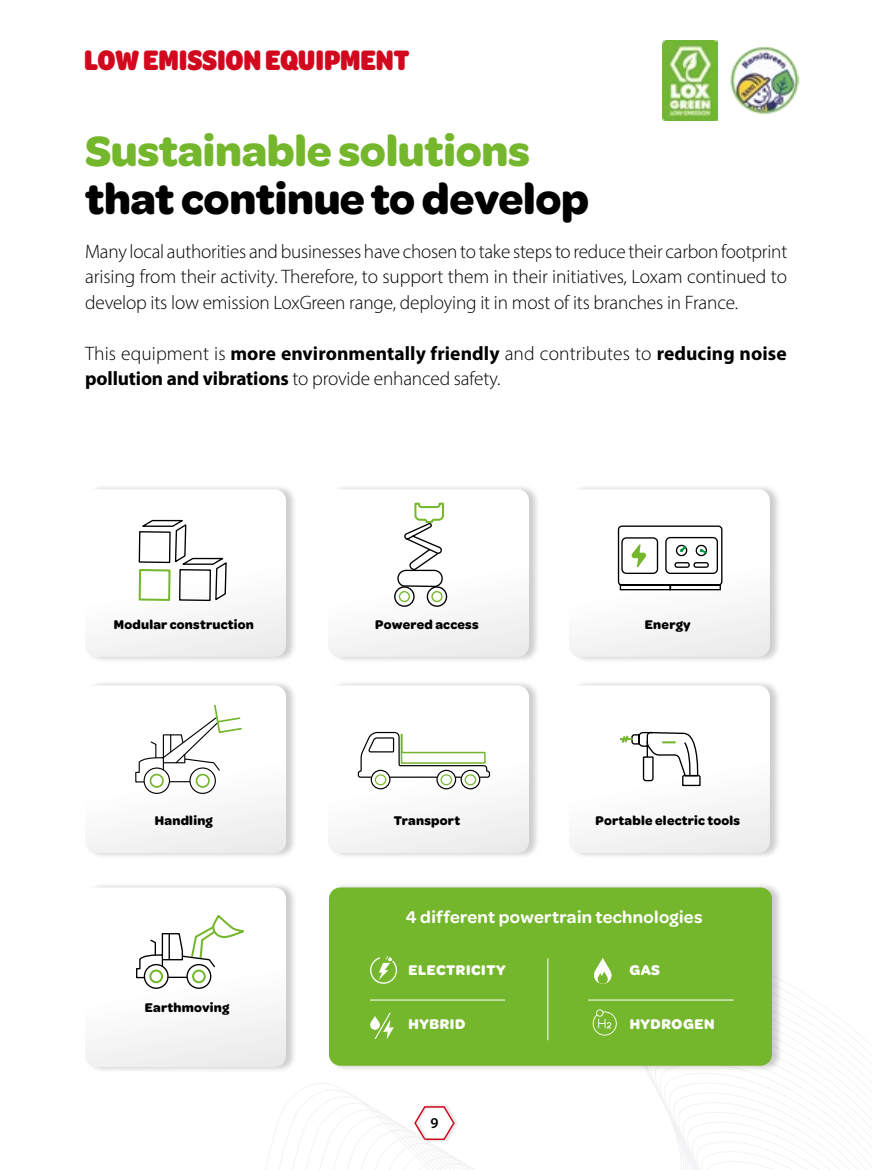
<style>
.page{position:relative;width:872px;height:1170px;background:#fff}
.page>*{position:absolute;margin:0;border:0;box-sizing:border-box;transform-origin:0 0}
.t1{font:700 45px "Omnes";letter-spacing:-.005em;color:#000}
.t2{font:700 45px "Omnes";letter-spacing:-.005em;color:#75b72c}
.t3{font:900 30px "Omnes Cond";letter-spacing:-.005em;color:#d2091e}
.t4{font:300 19.5px/25.5px "Myriad Pro";letter-spacing:-.01em;color:#000;text-align:justify}
.t5{font:700 19.5px/25.5px "Myriad Pro";letter-spacing:.005em;color:#000}
.t6{font:600 18px "Omnes";letter-spacing:.02em;color:#fff}
.t7{font:700 15px "Omnes";letter-spacing:.04em;color:#fff}
.t8{font:600 15px "Myriad Pro";color:#000}
.t9{font:700 13.5px "Omnes";letter-spacing:.02em;color:#000}
.s1{font-weight:300}
</style>
<div class="page">
<svg style="left:266px;top:906px;width:606px;height:263px"></svg>
<div style="left:85px;top:484px;width:212px;height:179px;background:#000;opacity:.2"></div>
<div style="left:328px;top:484px;width:212px;height:179px;background:#000;opacity:.2"></div>
<svg style="left:85px;top:489px;width:201px;height:167px"></svg>
<svg style="left:328px;top:489px;width:201px;height:167px"></svg>
<div style="left:394px;top:586px;width:20px;height:20px;border:1px solid #000;border-radius:50%"></div>
<div style="left:399px;top:591px;width:11px;height:11px;border:1px solid #75b72c;border-radius:50%"></div>
<div style="left:427px;top:586px;width:20px;height:20px;border:1px solid #000;border-radius:50%"></div>
<div style="left:431px;top:591px;width:11px;height:11px;border:1px solid #75b72c;border-radius:50%"></div>
<div style="left:85px;top:681px;width:212px;height:178px;background:#000;opacity:.2"></div>
<div style="left:328px;top:681px;width:212px;height:178px;background:#000;opacity:.2"></div>
<div style="left:85px;top:882px;width:212px;height:191px;background:#000;opacity:.2"></div>
<svg style="left:357px;top:853px;width:133px;height:316px"></svg>
<svg style="left:328px;top:685px;width:201px;height:168px"></svg>
<svg style="left:85px;top:685px;width:201px;height:168px"></svg>
<div style="left:569px;top:484px;width:211px;height:179px;background:#000;opacity:.2"></div>
<svg style="left:569px;top:489px;width:201px;height:167px"></svg>
<div style="left:569px;top:681px;width:211px;height:178px;background:#000;opacity:.2"></div>
<svg style="left:569px;top:685px;width:201px;height:168px"></svg>
<svg style="left:85px;top:887px;width:201px;height:179px"></svg>
<img style="left:662px;top:40px;width:55px;height:81px">
<img style="left:729px;top:47px;width:70px;height:68px">
<div style="left:329px;top:882px;width:453px;height:189px;background:#000;opacity:.2"></div>
<div style="left:329px;top:887px;width:443px;height:178px;background:#75b72c;border-radius:11px"></div>
<svg style="left:370px;top:956px;width:27px;height:27px"></svg>
<svg style="left:370px;top:1012px;width:24px;height:26px"></svg>
<hr style="left:370px;top:999px;width:135px;height:1px;background:#fff">
<hr style="left:547px;top:958px;width:1px;height:82px;background:#fff">
<hr style="left:588px;top:999px;width:145px;height:1px;background:#fff">
<svg style="left:594px;top:958px;width:17px;height:25px"></svg>
<svg style="left:592px;top:1009px;width:25px;height:26px"></svg>
<div style="left:139px;top:569px;width:31px;height:32px;border:2px solid #75b72c"></div>
<h2 class="t3" style="left:84px;top:39px;width:326px">LOW EMISSION EQUIPMENT</h2>
<h1 class="t2" style="left:85px;top:119px;width:446px">Sustainable solutions</h1>
<h1 class="t1" style="left:85px;top:167px;width:505px">that continue to develop</h1>
<p class="t4" style="left:85px;top:238px;width:703px">Many local authorities and businesses have chosen to take steps to reduce their carbon footprint arising from their activity. Therefore, to support them in their initiatives, Loxam continued to develop its low emission LoxGreen range, deploying it in most of its branches in France.</p>
<p class="t5" style="left:85px;top:340px;width:703px"><span class="s1">This equipment is</span> more environmentally friendly <span class="s1">and contributes to</span> reducing noise pollution and vibrations <span class="s1">to provide enhanced safety.</span></p>
<p class="t9" style="left:114px;top:614px;width:142px">Modular construction</p>
<p class="t9" style="left:375px;top:614px;width:105px">Powered access</p>
<p class="t9" style="left:155px;top:810px;width:59px">Handling</p>
<p class="t9" style="left:394px;top:810px;width:68px">Transport</p>
<p class="t9" style="left:645px;top:614px;width:47px">Energy</p>
<p class="t9" style="left:595px;top:810px;width:146px">Portable electric tools</p>
<p class="t9" style="left:145px;top:997px;width:86px">Earthmoving</p>
<p class="t6" style="left:406px;top:904px;width:298px">4 different powertrain technologies</p>
<p class="t7" style="left:629px;top:959px;width:32px">GAS</p>
<p class="t7" style="left:408px;top:959px;width:99px">ELECTRICITY</p>
<p class="t7" style="left:408px;top:1013px;width:58px">HYBRID</p>
<p class="t8" style="left:430px;top:1112px;width:10px">9</p>
<p class="t7" style="left:629px;top:1013px;width:86px">HYDROGEN</p>
</div>
